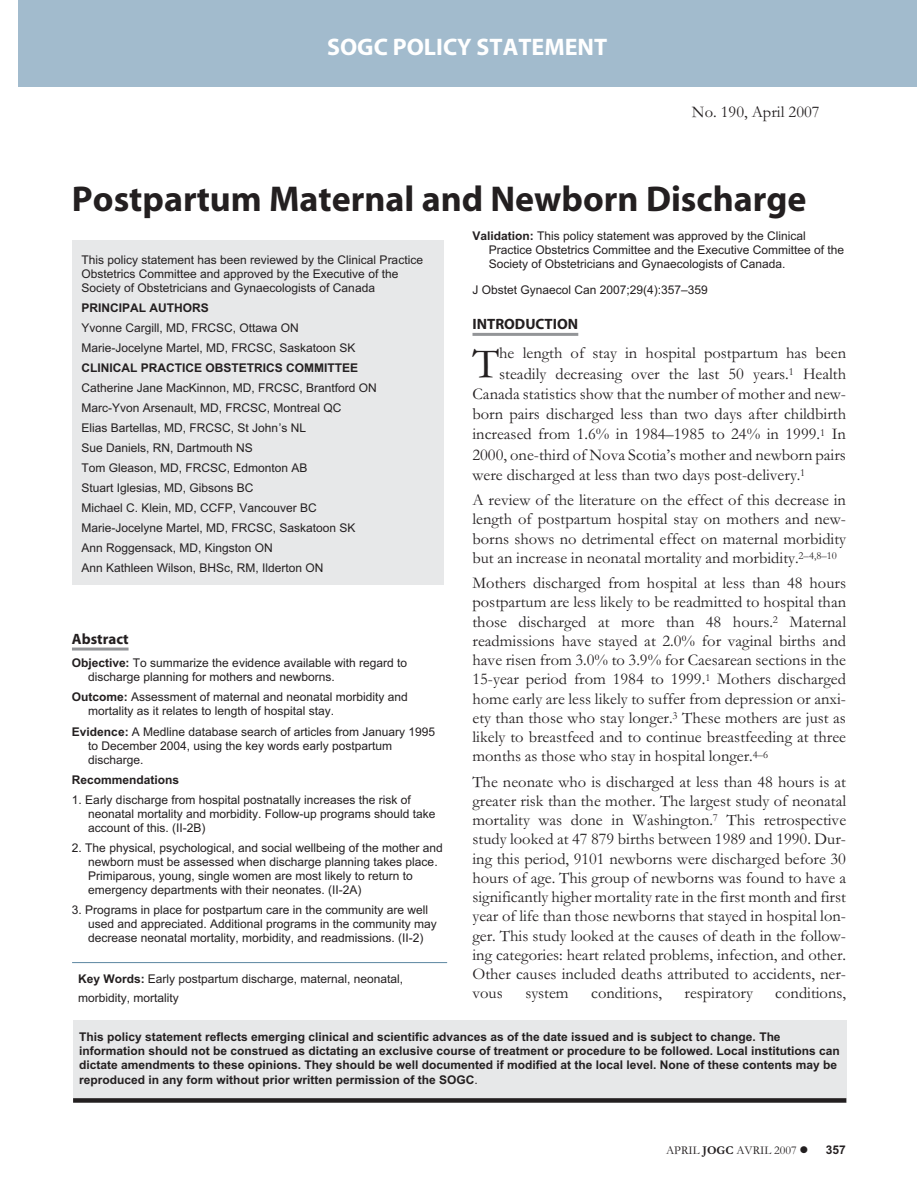
<style>
.page{position:relative;width:918px;height:1188px;background:#fff}
.page>*{position:absolute;margin:0;border:0;box-sizing:border-box;transform-origin:0 0}
.t1{font:43.5px "Garamond";color:#231f20}
.t2{font:700 36px "Myriad";color:#231f20}
.t3{font:700 24px "Myriad";color:#fff}
.t4{font:16.5px/19.2px "Garamond";color:#231f20;text-align:justify}
.t5{font:700 15px "Myriad";color:#231f20}
.t6{font:12px/14px "Arial";color:#231f20}
.t7{font:700 12px/14.4px "Arial";color:#231f20}
.t8{font:12px "Garamond";color:#231f20}
.s1{font-weight:700}
.s2{font-weight:400}
</style>
<div class="page">
<hr style="left:72px;top:648px;width:57px;height:3px;background:#939598">
<hr style="left:472px;top:333px;width:106px;height:3px;background:#939598">
<div style="left:18px;top:0;width:898px;height:86px;background:#a2bbcd"></div>
<div style="left:73px;top:241px;width:371px;height:344px;background:#e7e8e9"></div>
<hr style="left:72px;top:962px;width:375px;height:1px;background:#5c87a1">
<div style="left:73px;top:1020px;width:773px;height:83px;background:#e7e8e9"></div>
<div style="left:73px;top:1098px;width:773px;height:5px;background:#231f20"></div>
<h3 class="t3" style="left:327px;top:38px;width:282px">SOGC POLICY STATEMENT</h3>
<h3 class="t4" style="left:692px;top:104px;width:129px">No. 190, April 2007</h3>
<h2 class="t2" style="left:72px;top:186px;width:736px">Postpartum Maternal and Newborn Discharge</h2>
<p class="t6" style="left:489px;top:230px;width:357px;text-indent:-16px"><span class="s1">Validation:</span> This policy statement was approved by the Clinical<br>Practice Obstetrics Committee and the Executive Committee of the<br>Society of Obstetricians and Gynaecologists of Canada.</p>
<p class="t6" style="left:473px;top:284px;width:237px">J Obstet Gynaecol Can 2007;29(4):357–359</p>
<p class="t5" style="left:472px;top:318px;width:107px">INTRODUCTION</p>
<h1 class="t1" style="left:472px;top:348px;width:28px">T</h1>
<h3 class="t4" style="left:499px;top:345px;width:348px">he length of stay in hospital postpartum has been</h3>
<p class="t6" style="left:82px;top:254px;width:343px">This policy statement has been reviewed by the Clinical Practice<br>Obstetrics Committee and approved by the Executive of the<br>Society of Obstetricians and Gynaecologists of Canada</p>
<p class="t7" style="left:82px;top:302px;width:129px">PRINCIPAL AUTHORS</p>
<p class="t6" style="left:82px;top:319px;width:276px;line-height:20px">Yvonne Cargill, MD, FRCSC, Ottawa ON<br>Marie-Jocelyne Martel, MD, FRCSC, Saskatoon SK</p>
<p class="t7" style="left:82px;top:362px;width:278px">CLINICAL PRACTICE OBSTETRICS COMMITTEE</p>
<p class="t6" style="left:82px;top:379px;width:297px;line-height:20px">Catherine Jane MacKinnon, MD, FRCSC, Brantford ON Marc-Yvon Arsenault, MD, FRCSC, Montreal QC<br>Elias Bartellas, MD, FRCSC, St John’s NL<br>Sue Daniels, RN, Dartmouth NS<br>Tom Gleason, MD, FRCSC, Edmonton AB<br>Stuart Iglesias, MD, Gibsons BC<br>Michael C. Klein, MD, CCFP, Vancouver BC Marie-Jocelyne Martel, MD, FRCSC, Saskatoon SK Ann Roggensack, MD, Kingston ON<br>Ann Kathleen Wilson, BHSc, RM, Ilderton ON</p>
<h3 class="t4" style="left:499px;top:366px;width:348px">steadily decreasing over the last 50 years.<sup>1</sup> Health</h3>
<h3 class="t4" style="left:473px;top:386px;width:375px">Canada statistics show that the number of mother and new-</h3>
<h3 class="t4" style="left:473px;top:406px;width:375px">born pairs discharged less than two days after childbirth</h3>
<h3 class="t4" style="left:473px;top:426px;width:375px">increased from 1.6% in 1984–1985 to 24% in 1999.<sup>1</sup> In</h3>
<h3 class="t4" style="left:473px;top:447px;width:375px">2000, one-third of Nova Scotia’s mother and newborn pairs</h3>
<h3 class="t4" style="left:473px;top:467px;width:334px">were discharged at less than two days post-delivery.<sup>1</sup></h3>
<h3 class="t4" style="left:472px;top:492px;width:375px">A review of the literature on the effect of this decrease in length of postpartum hospital stay on mothers and new&shy;borns shows no detrimental effect on maternal morbidity but an increase in neonatal mortality and morbidity.<sup>2–4,8–10</sup></h3>
<p class="t4" style="left:472px;top:575px;width:375px">Mothers discharged from hospital at less than 48 hours postpartum are less likely to be readmitted to hospital than those discharged at more than 48 hours.<sup>2</sup> Maternal readmissions have stayed at 2.0% for vaginal births and have risen from 3.0% to 3.9% for Caesarean sections in the 15-year period from 1984 to 1999.<sup>1</sup> Mothers discharged home early are less likely to suffer from depression or anxi&shy;ety than those who stay longer.<sup>3</sup> These mothers are just as likely to breastfeed and to continue breastfeeding at three months as those who stay in hospital longer.<sup>4–6</sup></p>
<p class="t4" style="left:472px;top:774px;width:375px">The neonate who is discharged at less than 48 hours is at greater risk than the mother. The largest study of neonatal mortality was done in Washington.<sup>7</sup> This retrospective study looked at 47 879 births between 1989 and 1990. Dur&shy;ing this period, 9101 newborns were discharged before 30 hours of age. This group of newborns was found to have a significantly higher mortality rate in the first month and first year of life than those newborns that stayed in hospital lon&shy;ger. This study looked at the causes of death in the follow&shy;ing categories: heart related problems, infection, and other.<br>Other causes included deaths attributed to accidents, ner&shy;vous</p>
<p class="t5" style="left:72px;top:633px;width:58px">Abstract</p>
<p class="t6" style="left:88px;top:657px;width:320px;text-indent:-16px"><span class="s1">Objective:</span> To summarize the evidence available with regard to discharge planning for mothers and newborns.</p>
<p class="t6" style="left:88px;top:691px;width:321px;text-indent:-16px"><span class="s1">Outcome:</span> Assessment of maternal and neonatal morbidity and mortality as it relates to length of hospital stay.</p>
<p class="t6" style="left:88px;top:726px;width:348px;text-indent:-16px"><span class="s1">Evidence:</span> A Medline database search of articles from January 1995 to December 2004, using the key words early postpartum discharge.</p>
<p class="t7" style="left:72px;top:774px;width:109px">Recommendations</p>
<p class="t6" style="left:88px;top:794px;width:349px;text-indent:-16px">1. Early discharge from hospital postnatally increases the risk of neonatal mortality and morbidity. Follow-up programs should take account of this. (II-2B)</p>
<p class="t6" style="left:88px;top:842px;width:356px;text-indent:-16px">2. The physical, psychological, and social wellbeing of the mother and newborn must be assessed when discharge planning takes place.<br>Primiparous, young, single women are most likely to return to emergency departments with their neonates. (II-2A)</p>
<p class="t6" style="left:88px;top:904px;width:350px;text-indent:-16px">3. Programs in place for postpartum care in the community are well used and appreciated. Additional programs in the community may decrease neonatal mortality, morbidity, and readmissions. (II-2)</p>
<p class="t6" style="left:78px;top:970px;width:327px;line-height:19.6px"><span class="s1">Key Words:</span> Early postpartum discharge, maternal, neonatal, morbidity, mortality</p>
<p class="t7" style="left:79px;top:1030px;width:762px">This policy statement reflects emerging clinical and scientific advances as of the date issued and is subject to change. The information should not be construed as dictating an exclusive course of treatment or procedure to be followed. Local institutions can dictate amendments to these opinions. They should be well documented if modified at the local level. None of these contents may be reproduced in any form without prior written permission of the SOGC<span class="s2">.</span></p>
<h3 class="t4" style="left:525px;top:985px;width:45px">system</h3>
<h3 class="t4" style="left:591px;top:985px;width:72px">conditions,</h3>
<h3 class="t4" style="left:684px;top:985px;width:70px">respiratory</h3>
<h3 class="t4" style="left:775px;top:985px;width:72px">conditions,</h3>
<p class="t8" style="left:666px;top:1146px;width:132px">APRIL <span class="s1">JOGC</span> AVRIL 2007</p>
<p class="t7" style="left:826px;top:1144px;width:22px">357</p>
</div>
